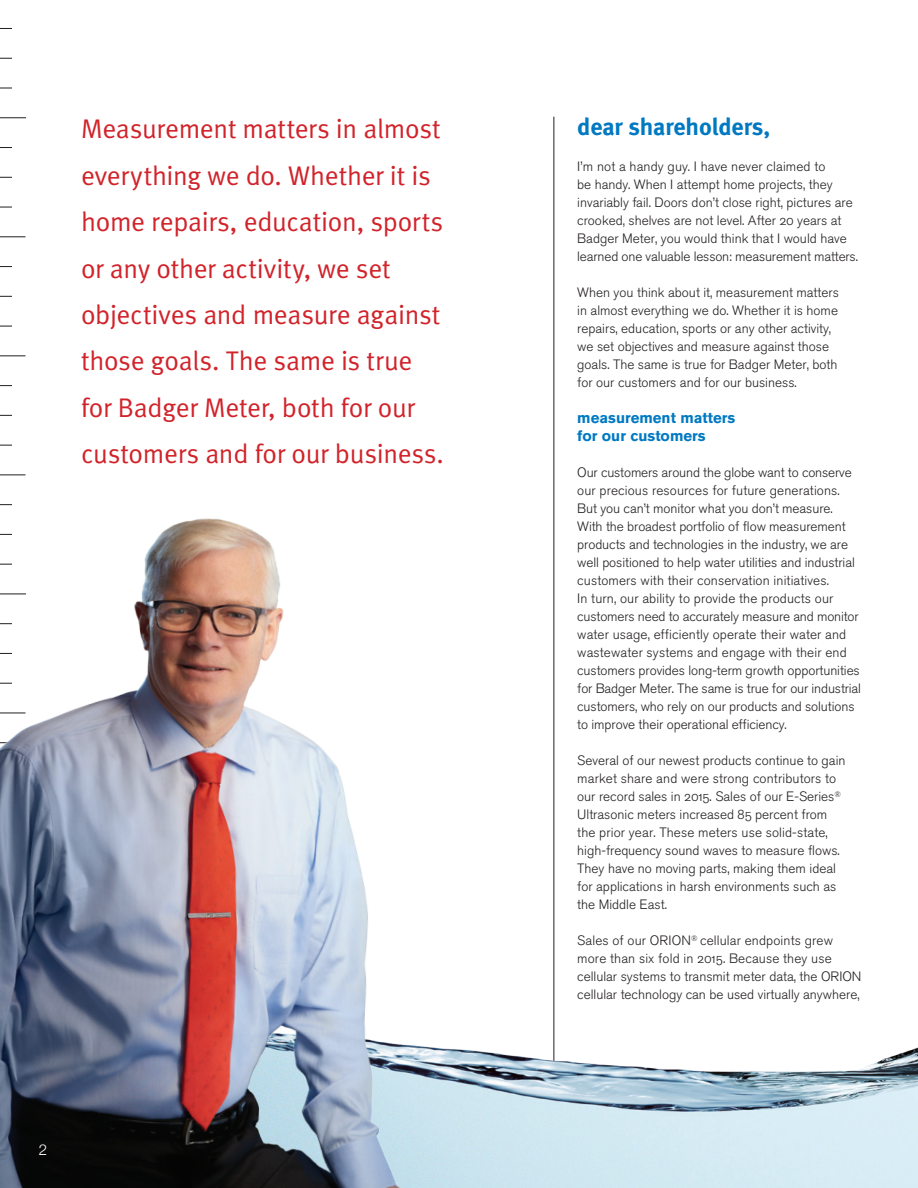
<style>
.page{position:relative;width:918px;height:1188px;background:#fff}
.page>*{position:absolute;margin:0;border:0;box-sizing:border-box;transform-origin:0 0}
.t1{font:27px/46.5px "Meta Normal";letter-spacing:-.01em;color:#d1232a}
.t2{font:700 24px "Meta";color:#0079c2}
.t3{font:700 15px/18px "Akzidenz Grotesk BQ";color:#0079c2}
.t4{font:300 15px "Helvetica Neue";color:#fff}
.t5{font:13.5px/18px "Akzidenz Grotesk BQ Light Os F";color:#231f20}
.s1{font-family:"Akzidenz Grotesk BQ";font-weight:300}
</style>
<div class="page">
<svg style="left:0;top:117px;width:26px;height:1px"></svg>
<svg style="left:0;top:236px;width:26px;height:1px"></svg>
<svg style="left:0;top:355px;width:26px;height:1px"></svg>
<svg style="left:0;top:28px;width:12px;height:1px"></svg>
<svg style="left:0;top:58px;width:12px;height:1px"></svg>
<svg style="left:0;top:88px;width:12px;height:1px"></svg>
<svg style="left:0;top:296px;width:12px;height:1px"></svg>
<svg style="left:0;top:177px;width:12px;height:1px"></svg>
<svg style="left:0;top:147px;width:12px;height:1px"></svg>
<svg style="left:0;top:207px;width:12px;height:1px"></svg>
<svg style="left:0;top:266px;width:12px;height:1px"></svg>
<svg style="left:0;top:326px;width:12px;height:1px"></svg>
<svg style="left:0;top:415px;width:12px;height:1px"></svg>
<svg style="left:0;top:385px;width:12px;height:1px"></svg>
<svg style="left:0;top:445px;width:12px;height:1px"></svg>
<hr style="left:554px;top:117px;width:1px;height:1013px;background:#231f20">
<img style="left:447px;top:974px;width:471px;height:214px">
<img style="left:0;top:474px;width:447px;height:714px">
<p class="t1" style="left:81px;top:105px;width:364px">Measurement matters in almost everything we do. Whether it is home repairs, education, sports or any other activity, we set objectives and measure against those goals. The same is true for Badger Meter, both for our customers and for our business.</p>
<p class="t4" style="left:39px;top:1138px;width:10px">2</p>
<h2 class="t2" style="left:577px;top:113px;width:194px">dear shareholders,</h2>
<p class="t5" style="left:577px;top:158px;width:282px"><span class="s1">I</span>’m not a handy guy. I have never claimed to<br>be handy. When I attempt home projects, they invariably fail. Doors don’t close right, pictures are crooked, shelves are not level. After 20 years at Badger Meter, you would think that I would have learned one valuable lesson: measurement matters.</p>
<p class="t5" style="left:577px;top:284px;width:263px">When you think about it, measurement matters in almost everything we do. Whether it is home repairs, education, sports or any other activity, we set objectives and measure against those goals. The same is true for Badger Meter, both for our customers and for our business.</p>
<p class="t3" style="left:577px;top:409px;width:160px">measurement matters for our customers</p>
<p class="t5" style="left:577px;top:464px;width:285px">Our customers around the globe want to conserve our precious resources for future generations.<br>But you can’t monitor what you don’t measure.<br>With the broadest portfolio of flow measurement products and technologies in the industry, we are well positioned to help water utilities and industrial customers with their conservation initiatives.<br>In turn, our ability to provide the products our customers need to accurately measure and monitor water usage, efficiently operate their water and wastewater systems and engage with their end customers provides long-term growth opportunities for Badger Meter. The same is true for our industrial customers, who rely on our products and solutions to improve their operational efficiency.</p>
<p class="t5" style="left:577px;top:752px;width:270px">Several of our newest products continue to gain market share and were strong contributors to our record sales in 2015. Sales of our E-Series<sup>® </sup>Ultrasonic meters increased 85 percent from the prior year. These meters use solid-state, high-frequency sound waves to measure flows.<br>They have no moving parts, making them ideal for applications in harsh environments such as the Middle East.</p>
<p class="t5" style="left:577px;top:932px;width:286px">Sales of our ORION<sup>®</sup> cellular endpoints grew more than six fold in 2015. Because they use cellular systems to transmit meter data, the ORION cellular technology can be used virtually anywhere,</p>
</div>
